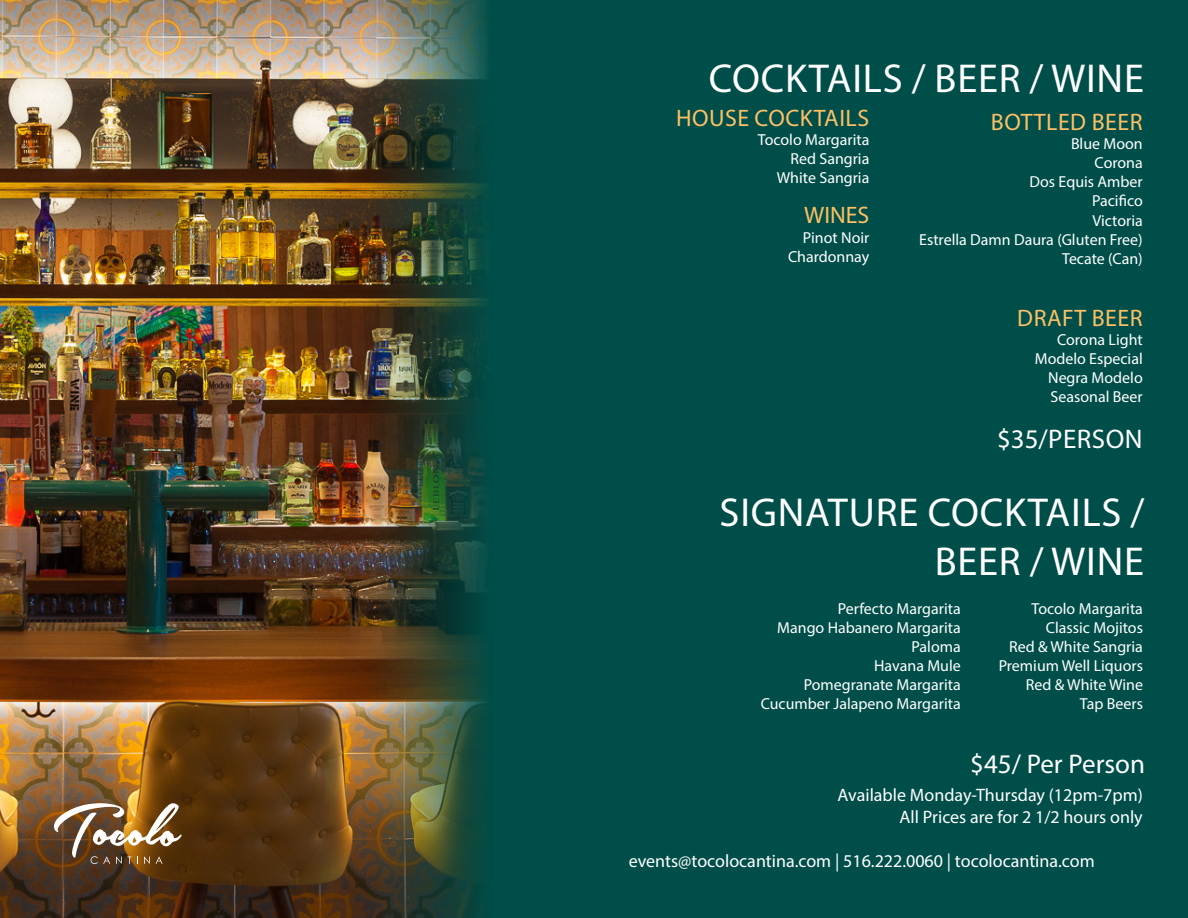
<style>
.page{position:relative;width:1188px;height:918px;background:#004e49}
.page>*{position:absolute;margin:0;border:0;box-sizing:border-box;transform-origin:0 0}
.t1{font:40.5px "Myriad Pro";letter-spacing:.02em;color:#fff}
.t2{font:27px "Myriad Pro";color:#fff}
.t3{font:27px "Myriad Pro";letter-spacing:.02em;color:#fff}
.t4{font:23.85px "Myriad Pro";letter-spacing:.02em;color:#fdc065}
.t5{font:18px/21.6px "Myriad Pro";color:#fff;text-align:right}
.t6{font:15.9px "Myriad Pro";color:#fff}
</style>
<div class="page">
<img style="left:0;top:0;width:488px;height:918px">
<img style="left:54px;top:803px;width:128px;height:61px">
<p class="t1" style="left:709px;top:53px;width:437px">COCKTAILS / BEER / WINE</p>
<p class="t4" style="left:676px;top:103px;width:195px">HOUSE COCKTAILS</p>
<p class="t6" style="left:758px;top:130px;width:113px">Tocolo Margarita</p>
<p class="t6" style="left:790px;top:149px;width:80px">Red Sangria</p>
<p class="t6" style="left:777px;top:168px;width:94px">White Sangria</p>
<p class="t4" style="left:804px;top:201px;width:67px">WINES</p>
<p class="t6" style="left:803px;top:227px;width:68px">Pinot Noir</p>
<p class="t6" style="left:788px;top:247px;width:83px">Chardonnay</p>
<p class="t4" style="left:991px;top:107px;width:153px">BOTTLED BEER</p>
<p class="t6" style="left:1071px;top:134px;width:73px">Blue Moon</p>
<p class="t6" style="left:1095px;top:153px;width:50px">Corona</p>
<p class="t6" style="left:1029px;top:172px;width:115px">Dos Equis Amber</p>
<p class="t6" style="left:1092px;top:191px;width:52px">Pacifico</p>
<p class="t6" style="left:1092px;top:210px;width:52px">Victoria</p>
<p class="t6" style="left:919px;top:230px;width:225px">Estrella Damn Daura (Gluten Free)</p>
<p class="t6" style="left:1062px;top:249px;width:82px">Tecate (Can)</p>
<p class="t4" style="left:1017px;top:303px;width:127px">DRAFT BEER</p>
<p class="t6" style="left:1057px;top:330px;width:87px">Corona Light</p>
<p class="t6" style="left:1035px;top:349px;width:110px">Modelo Especial</p>
<p class="t6" style="left:1048px;top:368px;width:96px">Negra Modelo</p>
<p class="t6" style="left:1051px;top:387px;width:94px">Seasonal Beer</p>
<p class="t3" style="left:997px;top:422px;width:147px">$35/PERSON</p>
<p class="t1" style="left:720px;top:488px;width:426px">SIGNATURE COCKTAILS /</p>
<p class="t1" style="left:935px;top:536px;width:211px">BEER / WINE</p>
<p class="t6" style="left:1032px;top:598px;width:113px">Tocolo Margarita</p>
<p class="t6" style="left:1046px;top:618px;width:99px">Classic Mojitos</p>
<p class="t6" style="left:1009px;top:637px;width:135px">Red &amp; White Sangria</p>
<p class="t6" style="left:999px;top:656px;width:146px">Premium Well Liquors</p>
<p class="t6" style="left:1026px;top:675px;width:119px">Red &amp; White Wine</p>
<p class="t6" style="left:1080px;top:694px;width:65px">Tap Beers</p>
<p class="t6" style="left:838px;top:598px;width:125px">Perfecto Margarita</p>
<p class="t6" style="left:777px;top:618px;width:185px">Mango Habanero Margarita</p>
<p class="t6" style="left:912px;top:637px;width:51px">Paloma</p>
<p class="t6" style="left:874px;top:656px;width:88px">Havana Mule</p>
<p class="t6" style="left:804px;top:675px;width:158px">Pomegranate Margarita</p>
<p class="t6" style="left:761px;top:694px;width:201px">Cucumber Jalapeno Margarita</p>
<p class="t2" style="left:970px;top:747px;width:176px">$45/ Per Person</p>
<p class="t5" style="left:838px;top:784px;width:307px">Available Monday-Thursday (12pm-7pm)<br>All Prices are for 2 1/2 hours only</p>
<p class="t5" style="left:629px;top:850px;width:467px">events@tocolocantina.com | 516.222.0060 | tocolocantina.com</p>
</div>
